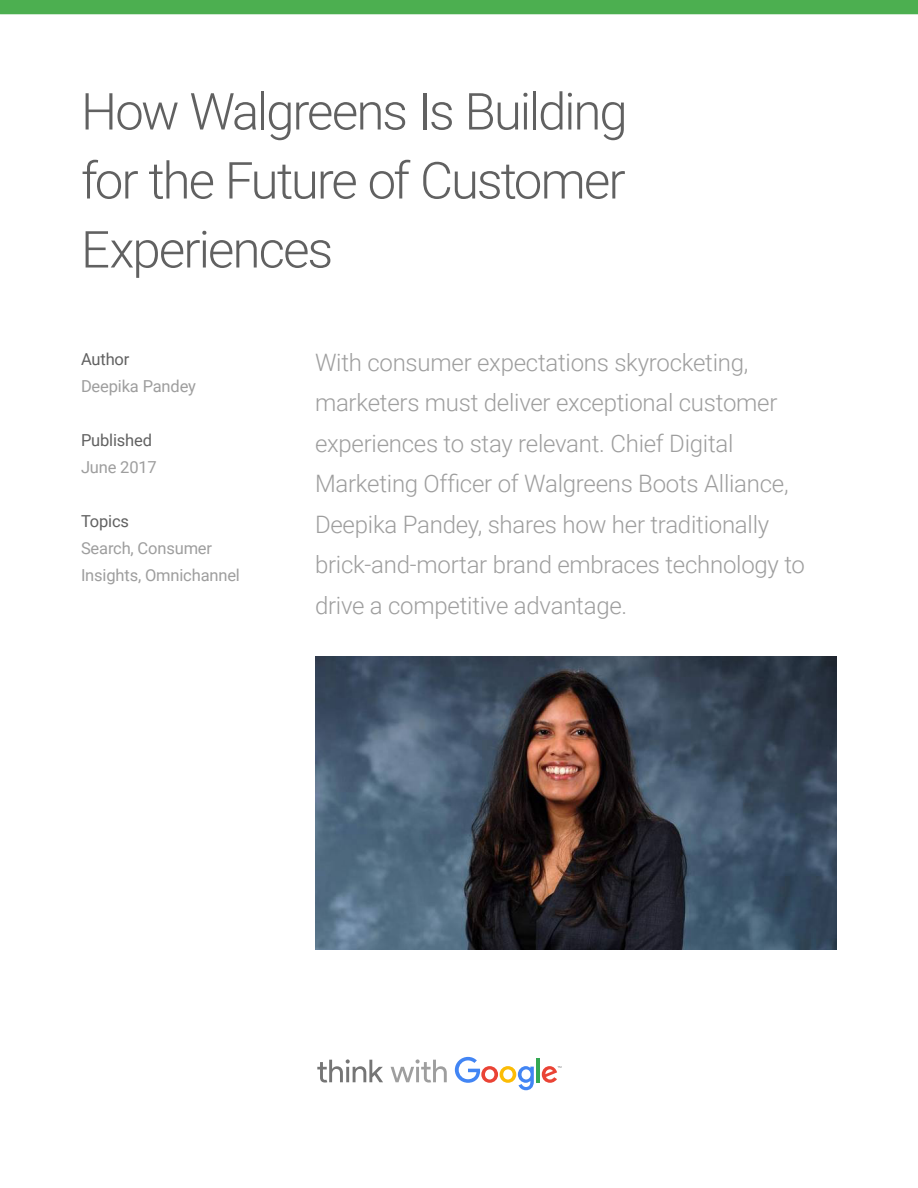
<style>
.page{position:relative;width:918px;height:1188px;background:#fff}
.page>*{position:absolute;margin:0;border:0;box-sizing:border-box;transform-origin:0 0}
.t1{font:300 51px/69px "Roboto";letter-spacing:-.04em;color:#616161;text-align:justify}
.Rundown{font:300 24px/40.5px "Roboto";letter-spacing:-.01em;color:#9e9e9e}
.t2{font:16.5px/27px "Roboto";letter-spacing:-.01em;color:#9e9e9e}
.t3{font:16.5px "Roboto";letter-spacing:-.01em;color:#616161}
</style>
<div class="page">
<svg style="left:317px;top:1059px;width:66px;height:24px"></svg>
<svg style="left:391px;top:1059px;width:56px;height:24px"></svg>
<svg style="left:455px;top:1057px;width:79px;height:33px"></svg>
<hr style="left:536px;top:1058px;width:4px;height:24px;background:#34a853">
<svg style="left:542px;top:1066px;width:19px;height:17px"></svg>
<div style="left:0;top:0;width:918px;height:14px;background:#4caf50"></div>
<img style="left:315px;top:657px;width:522px;height:293px">
<p class="t1" style="left:81px;top:75px;width:548px">How Walgreens Is Building for the Future of Customer Experiences</p>
<p class="t3" style="left:81px;top:348px;width:50px">Author</p>
<p class="t2" style="left:81px;top:372px;width:117px">Deepika Pandey</p>
<p class="t3" style="left:81px;top:429px;width:73px">Published</p>
<p class="t2" style="left:81px;top:453px;width:77px">June 2017</p>
<p class="t3" style="left:81px;top:510px;width:50px">Topics</p>
<p class="t2" style="left:81px;top:534px;width:160px">Search, Consumer<br>Insights, Omnichannel</p>
<p class="Rundown" style="left:315px;top:341px;width:492px">With consumer expectations skyrocketing, marketers must deliver exceptional customer experiences to stay relevant. Chief Digital Marketing Officer of Walgreens Boots Alliance, Deepika Pandey, shares how her traditionally brick-and-mortar brand embraces technology to drive a competitive advantage.</p>
</div>
